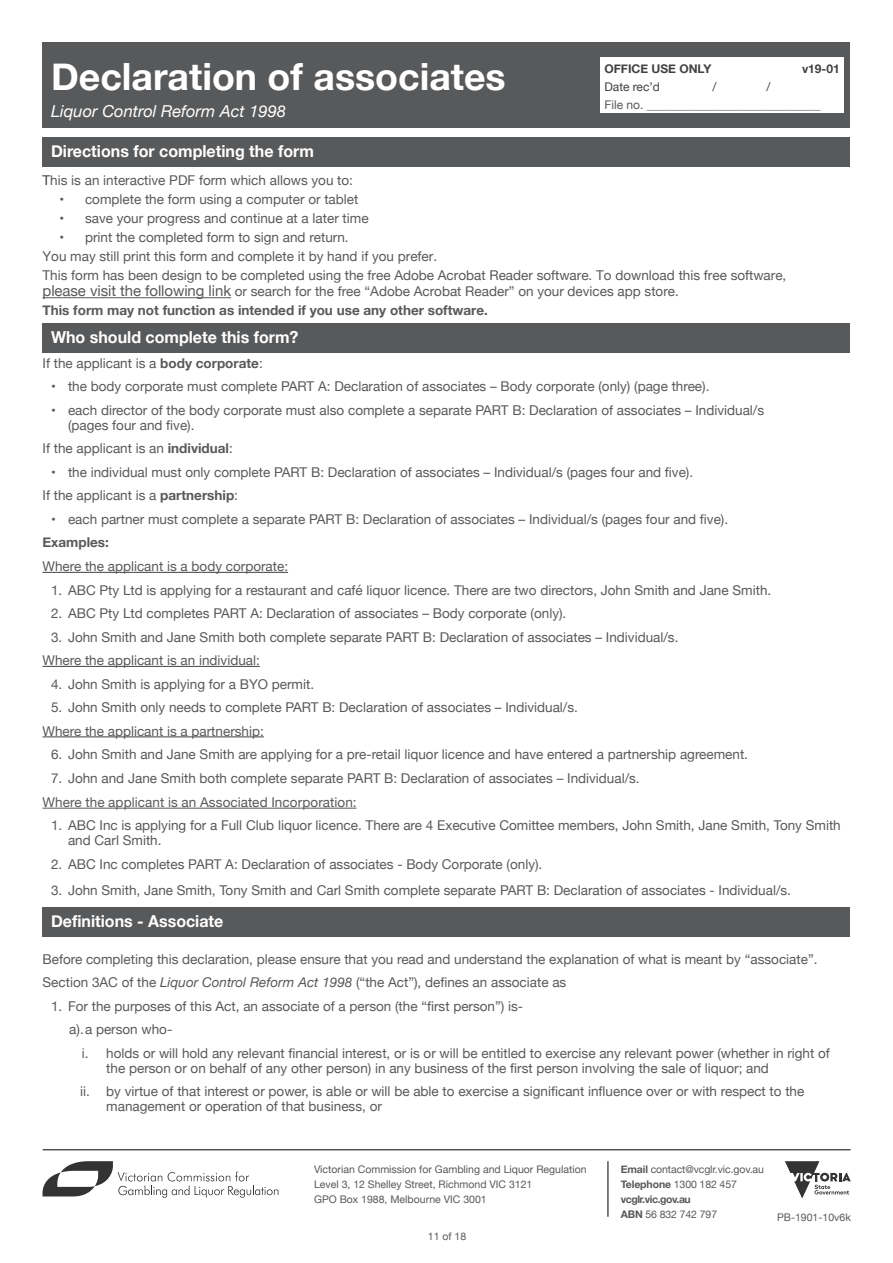
<style>
.page{position:relative;width:893px;height:1263px;background:#fff}
.page>*{position:absolute;margin:0;border:0;box-sizing:border-box;transform-origin:0 0}
.t1{font:700 37.5px "Helvetica Neue";color:#fff}
.t2{font:700 16.5px "Helvetica Neue";color:#fff}
.t3{font:italic 16.5px "Helvetica Neue";color:#fff}
.t4{font:13.5px/23.5px "Helvetica Neue";color:#58595b}
.t5{font:700 13.5px "Helvetica Neue";color:#58595b}
.t6{font:12px "Helvetica Neue";color:#58595b}
.t7{font:700 12px "Helvetica Neue";color:#414042}
.t8{font:12px "Helvetica Neue";color:#414042}
.t9{font:10.5px/15px "Helvetica Neue";color:#58595b}
.s1{color:#414042}
.s2{font-weight:700}
.s3{font-size:15px}
.s4{font-style:italic}
</style>
<div class="page">
<hr style="left:43px;top:1149px;width:808px;height:1px;background:#000">
<svg style="left:43px;top:1161px;width:235px;height:37px"></svg>
<hr style="left:608px;top:1161px;width:1px;height:56px;background:#000">
<svg style="left:785px;top:1161px;width:66px;height:37px"></svg>
<div style="left:43px;top:43px;width:807px;height:85px;background:#58595b"></div>
<hr style="left:43px;top:297px;width:188px;height:1px;background:#58595b">
<hr style="left:43px;top:572px;width:245px;height:1px;background:#404042">
<hr style="left:43px;top:666px;width:217px;height:1px;background:#404042">
<hr style="left:43px;top:736px;width:221px;height:1px;background:#404042">
<hr style="left:43px;top:808px;width:313px;height:1px;background:#58595b">
<div style="left:43px;top:137px;width:807px;height:30px;background:#58595b"></div>
<div style="left:43px;top:323px;width:807px;height:30px;background:#58595b"></div>
<div style="left:43px;top:907px;width:807px;height:30px;background:#58595b"></div>
<div style="left:600px;top:57px;width:244px;height:56px;background:#fff"></div>
<h1 class="t1" style="left:51px;top:47px;width:456px">Declaration of associates</h1>
<p class="t3" style="left:51px;top:100px;width:237px">Liquor Control Reform Act 1998</p>
<p class="t2" style="left:51px;top:138px;width:264px">Directions for completing the form</p>
<p class="t7" style="left:604px;top:60px;width:108px">OFFICE USE ONLY</p>
<p class="t7" style="left:802px;top:60px;width:39px">v19-01</p>
<p class="t8" style="left:604px;top:78px;width:57px">Date rec’d</p>
<p class="t8" style="left:712px;top:78px;width:5px">/</p>
<p class="t8" style="left:766px;top:78px;width:5px">/</p>
<p class="t6" style="left:604px;top:96px;width:218px">File no. _____________________________</p>
<p class="t4" style="left:43px;top:169px;width:312px"><span class="s1">T</span>his is an interactive PDF form which allows you to:</p>
<p class="t4" style="left:60px;top:188px;width:300px"><span class="s2">•</span> complete the form using a computer or tablet</p>
<p class="t4" style="left:60px;top:207px;width:311px"><span class="s2">•</span> save your progress and continue at a later time</p>
<p class="t4" style="left:43px;top:229px;width:745px;line-height:19.2px;text-indent:17px"><span class="s2">•</span> print the completed form to sign and return.<br>You may still print this form and complete it by hand if you prefer.<br>This form has been design to be completed using the free Adobe Acrobat Reader software. To download this free software,</p>
<p class="t4" style="left:43px;top:283px;width:638px;line-height:19.2px"><span class="s3">please visit the following link</span> or search for the free “Adobe Acrobat Reader” on your devices app store.<br><span class="s2">This form may not function as intended if you use any other software.</span></p>
<p class="t2" style="left:51px;top:324px;width:249px">Who should complete this form?</p>
<p class="t4" style="left:43px;top:352px;width:222px">If the applicant is a <span class="s2">body corporate</span>:</p>
<p class="t4" style="left:51px;top:376px;width:660px">• the body corporate must complete PART A: Declaration of associates – Body corporate (only) (page three).</p>
<p class="t4" style="left:68px;top:403px;width:698px;line-height:15px;text-indent:-17px">• each director of the body corporate must also complete a separate PART B: Declaration of associates – Individual/s (pages four and five).</p>
<p class="t4" style="left:43px;top:438px;width:192px">If the applicant is an <span class="s2">individual</span>:</p>
<p class="t4" style="left:43px;top:461px;width:652px;text-indent:9px">• the individual must only complete PART B: Declaration of associates – Individual/s (pages four and five).<br>If the applicant is a <span class="s2">partnership</span>:</p>
<p class="t4" style="left:51px;top:508px;width:679px">• each partner must complete a separate PART B: Declaration of associates – Individual/s (pages four and five).</p>
<p class="t5" style="left:43px;top:532px;width:68px">Examples:</p>
<p class="t4" style="left:43px;top:555px;width:247px">Where the applicant is a body corporate:</p>
<p class="t4" style="left:51px;top:579px;width:722px">1. ABC Pty Ltd is applying for a restaurant and café liquor licence. There are two directors, John Smith and Jane Smith.</p>
<p class="t4" style="left:51px;top:602px;width:517px">2. ABC Pty Ltd completes PART A: Declaration of associates – Body corporate (only).</p>
<p class="t4" style="left:43px;top:626px;width:637px;text-indent:9px">3. John Smith and Jane Smith both complete separate PART B: Declaration of associates – Individual/s.<br>Where the applicant is an individual:</p>
<p class="t4" style="left:51px;top:673px;width:265px">4. John Smith is applying for a BYO permit.</p>
<p class="t4" style="left:43px;top:696px;width:537px;text-indent:9px">5. John Smith only needs to complete PART B: Declaration of associates – Individual/s.<br>Where the applicant is a partnership:</p>
<p class="t4" style="left:51px;top:743px;width:698px">6. John Smith and Jane Smith are applying for a pre-retail liquor licence and have entered a partnership agreement.</p>
<p class="t4" style="left:43px;top:766px;width:599px;line-height:24.3px;text-indent:9px">7. John and Jane Smith both complete separate PART B: Declaration of associates – Individual/s.<br>Where the applicant is an Associated Incorporation:</p>
<p class="t4" style="left:68px;top:819px;width:774px;line-height:15px;text-indent:-17px">1. ABC Inc is applying for a Full Club liquor licence. There are 4 Executive Comittee members, John Smith, Jane Smith, Tony Smith and Carl Smith.</p>
<p class="t4" style="left:51px;top:853px;width:493px">2. ABC Inc completes PART A: Declaration of associates - Body Corporate (only).</p>
<p class="t4" style="left:51px;top:879px;width:741px">3. John Smith, Jane Smith, Tony Smith and Carl Smith complete separate PART B: Declaration of associates - Individual/s.</p>
<p class="t2" style="left:51px;top:908px;width:174px">Definitions - Associate</p>
<p class="t4" style="left:43px;top:948px;width:776px">Before completing this declaration, please ensure that you read and understand the explanation of what is meant by “associate”.<br>Section 3AC of the <span class="s4">Liquor Control Reform Act 1998</span> (“the Act”), defines an associate as</p>
<p class="t4" style="left:69px;top:995px;width:455px;text-indent:-18px">1. For the purposes of this Act, an associate of a person (the “first person”) is&shy;a). a person who-</p>
<p class="t4" style="left:106px;top:1046px;width:725px;line-height:15px;text-indent:-25px">i. holds or will hold any relevant financial interest, or is or will be entitled to exercise any relevant power (whether in right of the person or on behalf of any other person) in any business of the first person involving the sale of liquor; and</p>
<p class="t4" style="left:106px;top:1085px;width:700px;line-height:15px;text-indent:-26px">ii. by virtue of that interest or power, is able or will be able to exercise a significant influence over or with respect to the management or operation of that business, or</p>
<p class="t9" style="left:314px;top:1162px;width:274px">Victorian Commission for Gambling and Liquor Regulation<br>Level 3, 12 Shelley Street, Richmond VIC 3121<br>GPO Box 1988, Melbourne VIC 3001</p>
<p class="t9" style="left:621px;top:1162px;width:145px"><span class="s2">Email</span> contact@vcglr.vic.gov.au<br><span class="s2">Telephone</span> 1300 182 457 <span class="s2">vcglr.vic.gov.au<br>ABN</span> 56 832 742 797</p>
<p class="t9" style="left:428px;top:1230px;width:40px">11 of 18</p>
<p class="t9" style="left:777px;top:1211px;width:75px">PB-1901-10v6k</p>
</div>
